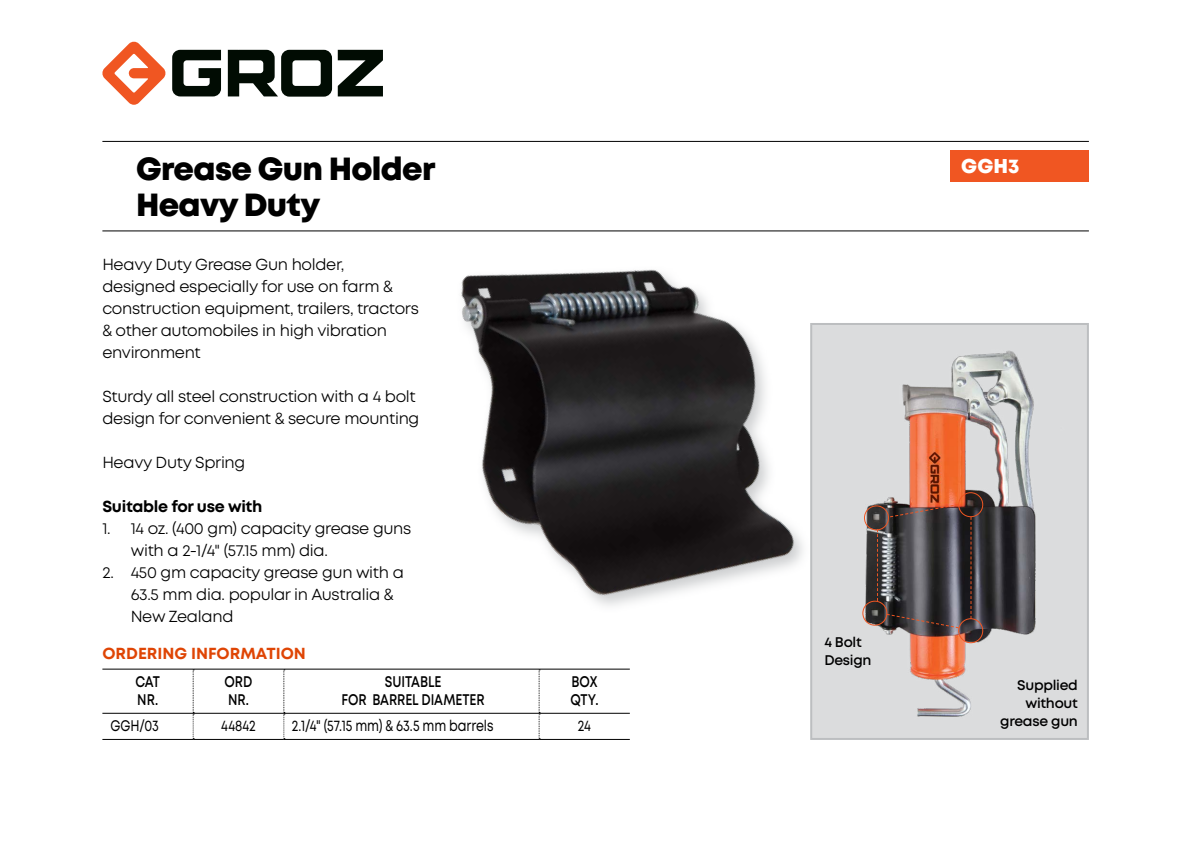
<style>
.page{position:relative;width:1191px;height:842px;background:#fff}
.page>*{position:absolute;margin:0;border:0;box-sizing:border-box;transform-origin:0 0}
.t1{font:800 32px/36px "Mont";letter-spacing:-.02em;color:#000}
.t2{font:800 20px "Mont";color:#fff}
.t3{font:16px/22px "Mont";letter-spacing:-.02em;color:#000}
.t4{font:700 16px "Mont";color:#df4505}
.t5{font:700 16px "Mont";letter-spacing:-.02em;color:#000}
.t6{font:600 15.4px/18px "Mont";letter-spacing:-.005em;color:#000;scale:.82 1}
.t7{font:15.4px "Mont";letter-spacing:-.005em;color:#000;scale:.82 1}
.t8{font:600 14px/18px "Mont";letter-spacing:-.02em;color:#000;text-align:right}
</style>
<div class="page">
<svg style="left:172px;top:50px;width:211px;height:47px"></svg>
<svg style="left:102px;top:42px;width:64px;height:63px"></svg>
<hr style="left:102px;top:230px;width:987px;height:1px;background:#000">
<hr style="left:102px;top:141px;width:987px;height:1px;background:#000">
<div style="left:950px;top:150px;width:139px;height:32px;background:#f05622"></div>
<hr style="left:102px;top:739px;width:91px;height:1px;background:#000">
<hr style="left:193px;top:739px;width:91px;height:1px;background:#000">
<hr style="left:284px;top:739px;width:255px;height:1px;background:#000">
<svg style="left:193px;top:670px;width:1px;height:69px"></svg>
<svg style="left:283px;top:670px;width:2px;height:69px"></svg>
<svg style="left:539px;top:703px;width:1px;height:36px"></svg>
<hr style="left:102px;top:669px;width:91px;height:1px;background:#000">
<hr style="left:193px;top:669px;width:91px;height:1px;background:#000">
<hr style="left:284px;top:669px;width:255px;height:1px;background:#000">
<hr style="left:102px;top:713px;width:91px;height:1px;background:#000">
<hr style="left:193px;top:713px;width:91px;height:1px;background:#000">
<hr style="left:284px;top:713px;width:255px;height:1px;background:#000">
<hr style="left:539px;top:713px;width:91px;height:1px;background:#000">
<hr style="left:539px;top:739px;width:91px;height:1px;background:#000">
<img style="left:813px;top:326px;width:273px;height:411px">
<div style="left:810px;top:323px;width:279px;height:417px;border:2px solid #bcbec0"></div>
<div style="left:958px;top:618px;width:25px;height:25px;border:1px solid #f05622;border-radius:50%"></div>
<div style="left:958px;top:492px;width:25px;height:25px;border:1px solid #f05622;border-radius:50%"></div>
<svg style="left:896px;top:503px;width:63px;height:15px"></svg>
<svg style="left:896px;top:613px;width:64px;height:16px"></svg>
<svg style="left:970px;top:517px;width:1px;height:102px"></svg>
<img style="left:337px;top:230px;width:559px;height:473px">
<h1 class="t1" style="left:136px;top:151px;width:301px">Grease Gun Holder<br>Heavy Duty</h1>
<p class="t3" style="left:102px;top:254px;width:318px">Heavy Duty Grease Gun holder, designed especially for use on farm &amp; construction equipment, trailers, tractors &amp; other automobiles in high vibration environment</p>
<p class="t3" style="left:102px;top:386px;width:318px">Sturdy all steel construction with a 4 bolt design for convenient &amp; secure mounting</p>
<p class="t3" style="left:102px;top:452px;width:144px">Heavy Duty Spring</p>
<p class="t5" style="left:102px;top:496px;width:161px">Suitable for use with</p>
<p class="t3" style="left:131px;top:518px;width:282px;text-indent:-28px">1. 14 oz. (400 gm) capacity grease guns with a 2-1/4" (57.15 mm) dia.</p>
<p class="t3" style="left:131px;top:562px;width:275px;text-indent:-28px">2. 450 gm capacity grease gun with a<br>63.5 mm dia. popular in Australia &amp;<br>New Zealand</p>
<p class="t4" style="left:102px;top:643px;width:205px">ORDERING INFORMATION</p>
<p class="t6" style="left:135px;top:673px;width:31px">CAT<br>NR.</p>
<p class="t6" style="left:225px;top:673px;width:35px">ORD<br>NR.</p>
<p class="t6" style="left:341px;top:673px;width:176px;text-align:center">SUITABLE<br>FOR BARREL DIAMETER</p>
<p class="t6" style="left:570px;top:673px;width:36px">BOX<br>QTY.</p>
<p class="t7" style="left:110px;top:716px;width:61px">GGH/03</p>
<p class="t7" style="left:221px;top:716px;width:44px">44842</p>
<p class="t7" style="left:292px;top:716px;width:247px">2.1/4" (57.15 mm) &amp; 63.5 mm barrels</p>
<p class="t7" style="left:578px;top:716px;width:18px">24</p>
<p class="t2" style="left:961px;top:153px;width:60px">GGH3</p>
<p class="t8" style="left:824px;top:633px;width:49px;text-align:left">4 Bolt<br>Design</p>
<p class="t8" style="left:1000px;top:676px;width:79px">Supplied without grease gun</p>
</div>
